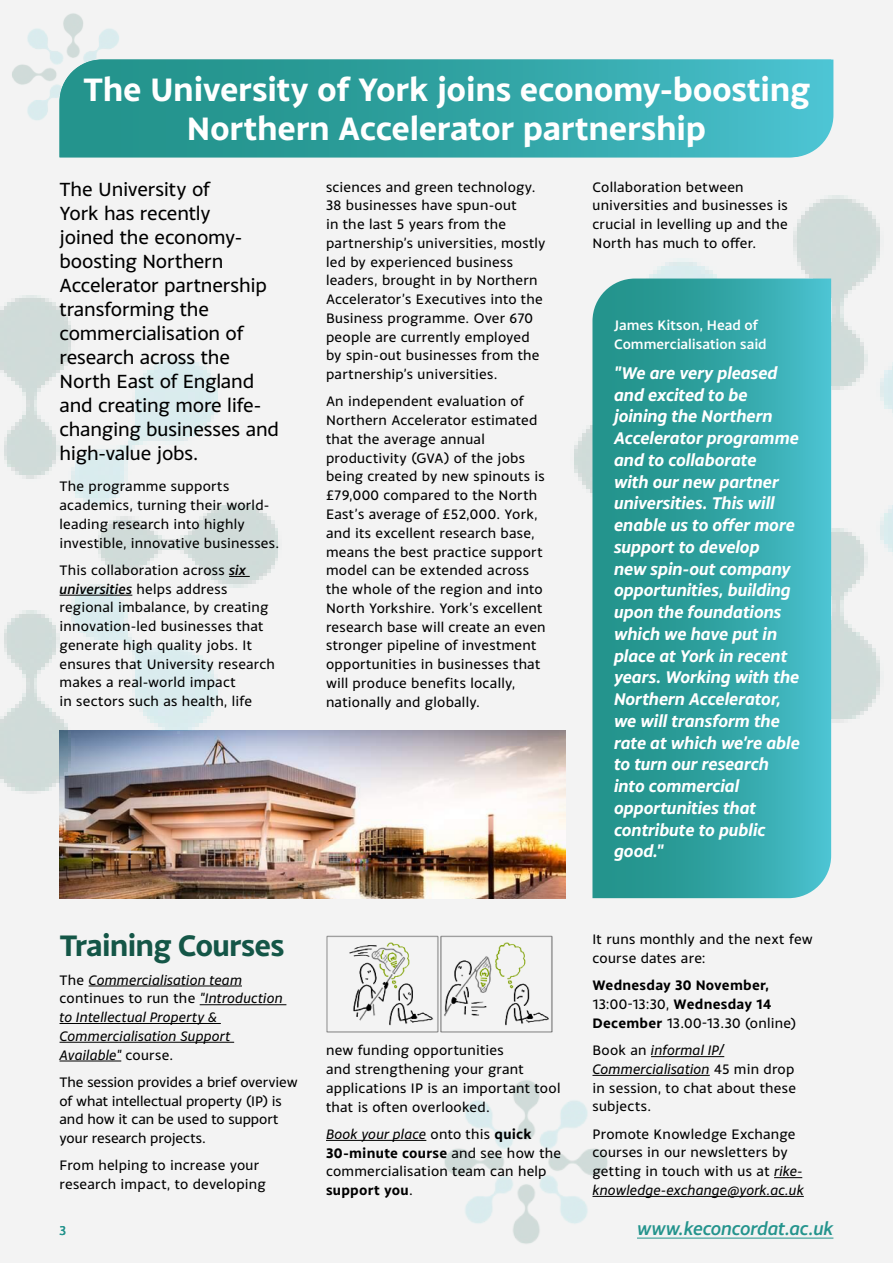
<style>
.page{position:relative;width:893px;height:1263px;background:#f3f3f3}
.page>*{position:absolute;margin:0;border:0;box-sizing:border-box;transform-origin:0 0}
.t1{font:700 34.5px/39px "Monsal Gothic";letter-spacing:-.01em;color:#fff;text-align:center}
.body{font:700 31.5px "Monsal Gothic";letter-spacing:-.035em;color:#145647}
.Intro{font:20.25px/24px "Monsal Gothic";letter-spacing:-.01em;color:#000}
.body-2{font:italic 500 19.5px "Monsal Gothic";letter-spacing:-.005em;color:#24948d}
.body-3{font:italic 700 18px/21.8px "Monsal Gothic";color:#fff}
.body-4{font:14.7px/18.8px "Monsal Gothic";letter-spacing:.015em;color:#000}
.body-5{font:italic 14.7px/18.8px "Monsal Gothic";letter-spacing:.015em;color:#000}
.body-6{font:14.7px/18.8px "Monsal Gothic";letter-spacing:-.005em;color:#000}
.body-7{font:700 14.7px/18.8px "Monsal Gothic";letter-spacing:.015em;color:#000}
.body-8{font:500 14.7px/18.8px "Monsal Gothic";color:#fff}
.body-9{font:13.5px "Monsal Gothic";color:#24948d}
.s1{font-weight:500;font-style:italic}
.s2{font-style:normal}
.s3{font-style:italic}
.s4{font-weight:700}
.s5{font-weight:400}
</style>
<div class="page">
<img style="left:444px;top:1080px;width:179px;height:164px">
<img style="left:12px;top:13px;width:134px;height:125px">
<hr style="left:637px;top:1237px;width:196px;height:1px;background:#24948d">
<img style="left:574px;top:195px;width:319px;height:535px">
<svg style="left:60px;top:60px;width:771px;height:97px;background:#33a5a6"></svg>
<img style="left:60px;top:730px;width:506px;height:168px">
<img style="left:0;top:295px;width:326px;height:507px">
<svg style="left:229px;top:576px;width:21px;height:1px"></svg>
<hr style="left:60px;top:595px;width:72px;height:1px;background:#000">
<hr style="left:89px;top:985px;width:153px;height:1px;background:#000">
<hr style="left:200px;top:1004px;width:86px;height:1px;background:#000">
<hr style="left:60px;top:1023px;width:161px;height:1px;background:#000">
<hr style="left:60px;top:1042px;width:174px;height:1px;background:#000">
<hr style="left:60px;top:1060px;width:61px;height:1px;background:#000">
<svg style="left:592px;top:279px;width:239px;height:619px;background:#33a5a5"></svg>
<hr style="left:326px;top:1140px;width:100px;height:1px;background:#000">
<hr style="left:651px;top:1056px;width:73px;height:1px;background:#000">
<hr style="left:592px;top:1075px;width:118px;height:1px;background:#000">
<svg style="left:774px;top:1177px;width:28px;height:1px"></svg>
<hr style="left:592px;top:1196px;width:212px;height:1px;background:#000">
<img style="left:326px;top:935px;width:227px;height:98px">
<h1 class="t1" style="left:83px;top:70px;width:728px">The University of York joins economy-boosting<br>Northern Accelerator partnership</h1>
<p class="Intro" style="left:60px;top:177px;width:221px">The University of<br>York has recently<br>joined the economy&shy;boosting Northern<br>Accelerator partnership transforming the commercialisation of research across the<br>North East of England and creating more life&shy;changing businesses and high-value jobs.</p>
<p class="body-4" style="left:60px;top:477px;width:221px">The programme supports academics, turning their world&shy;leading research into highly investible, innovative businesses.</p>
<p class="body-4" style="left:60px;top:560px;width:217px">This collaboration across <span class="s1">six universities</span> helps address regional imbalance, by creating innovation-led businesses that generate high quality jobs. It ensures that University research makes a real-world impact<br>in sectors such as health, life</p>
<h1 class="t1" style="left:260px;top:88px;width:373px">Work streams and leads</h1>
<p class="body-4" style="left:326px;top:177px;width:221px">sciences and green technology.<br>38 businesses have spun-out<br>in the last 5 years from the partnership’s universities, mostly led by experienced business leaders, brought in by Northern<br>Accelerator’s Executives into the<br>Business programme. Over 670 people are currently employed by spin-out businesses from the partnership’s universities.</p>
<p class="body-4" style="left:326px;top:392px;width:221px">An independent evaluation of<br>Northern Accelerator estimated that the average annual productivity (GVA) of the jobs being created by new spinouts is £79,000 compared to the North<br>East’s average of £52,000. York, and its excellent research base, means the best practice support model can be extended across the whole of the region and into<br>North Yorkshire. York’s excellent research base will create an even stronger pipeline of investment opportunities in businesses that will produce benefits locally, nationally and globally.</p>
<p class="body-4" style="left:592px;top:177px;width:197px">Collaboration between universities and businesses is crucial in levelling up and the<br>North has much to offer.</p>
<p class="body-8" style="left:614px;top:315px;width:154px">James Kitson, Head of<br>Commercialisation said</p>
<p class="body-3" style="left:614px;top:362px;width:187px">"We are very pleased and excited to be joining the Northern<br>Accelerator programme and to collaborate<br>with our new partner universities. This will enable us to offer more support to develop<br>new spin-out company opportunities, building upon the foundations which we have put in place at York in recent years. Working with the<br>Northern Accelerator, we will transform the rate at which we’re able to turn our research into commercial opportunities that contribute to public good."</p>
<p class="body" style="left:60px;top:925px;width:227px">Training Courses</p>
<p class="body-5" style="left:60px;top:970px;width:225px"><span class="s2">The</span> Commercialisation team <span class="s2">continues to run the</span> "Introduction to Intellectual Property &amp;<br>Commercialisation Support<br>Available" <span class="s2">course.</span></p>
<p class="body-6" style="left:60px;top:1072px;width:240px">The session provides a brief overview of what intellectual property (IP) is and how it can be used to support your research projects.</p>
<p class="body-4" style="left:60px;top:1155px;width:208px">From helping to increase your research impact, to developing</p>
<p class="body-4" style="left:326px;top:1041px;width:236px">new funding opportunities<br>and strengthening your grant applications IP is an important tool that is often overlooked.</p>
<p class="body-4" style="left:326px;top:1124px;width:237px"><span class="s3">Book your place</span> onto this <span class="s4">quick<br>30-minute course</span> and see how the commercialisation team can help <span class="s4">support you</span>.</p>
<p class="body-4" style="left:592px;top:930px;width:222px">It runs monthly and the next few course dates are:</p>
<p class="body-7" style="left:592px;top:976px;width:205px">Wednesday 30 November,<br><span class="s5">13:00-13:30,</span> Wednesday 14<br>December <span class="s5">13.00-13.30 (online)</span></p>
<p class="body-4" style="left:592px;top:1040px;width:205px">Book an <span class="s3">informal IP/<br>Commercialisation</span> 45 min drop in session, to chat about these subjects.</p>
<p class="body-4" style="left:592px;top:1124px;width:213px">Promote Knowledge Exchange courses in our newsletters by getting in touch with us at <span class="s3">rike&shy;knowledge-exchange@york.ac.uk</span></p>
<p class="body-9" style="left:60px;top:1222px;width:8px">3</p>
<p class="body-2" style="left:637px;top:1216px;width:198px">www.keconcordat.ac.uk</p>
</div>
